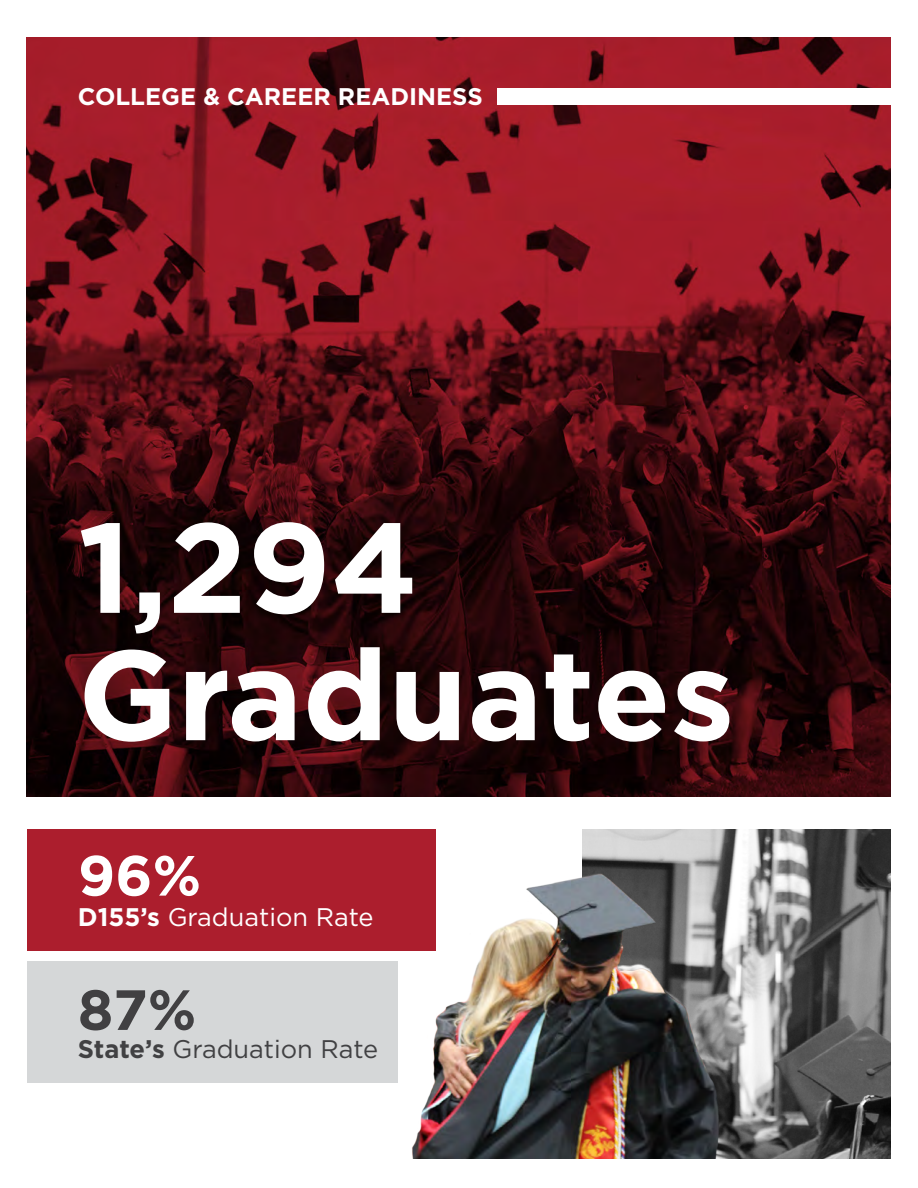
<style>
.page{position:relative;width:918px;height:1188px;background:#fff}
.page>*{position:absolute;margin:0;border:0;box-sizing:border-box;transform-origin:0 0}
.t1{font:700 127.35px/127.4px "Gotham";color:#fff}
.t2{font:700 56.55px "Gotham";color:#fff}
.t3{font:700 56.55px "Gotham";color:#414042}
.t4{font:25.5px "Gotham";color:#414143}
.t5{font:25.5px "Gotham";color:#fff}
.t6{font:700 24px "Gotham";color:#fff}
.s1{font-weight:700}
</style>
<div class="page">
<img style="left:27px;top:38px;width:864px;height:759px">
<div style="left:497px;top:88px;width:394px;height:17px;background:#fff"></div>
<div style="left:27px;top:961px;width:370px;height:122px;background:#d5d7d8"></div>
<div style="left:27px;top:829px;width:409px;height:122px;background:#ac1e2d"></div>
<img style="left:582px;top:829px;width:309px;height:40px">
<img style="left:397px;top:869px;width:494px;height:289px">
<p class="t6" style="left:78px;top:81px;width:406px">COLLEGE &amp; CAREER READINESS</p>
<p class="t1" style="left:78px;top:503px;width:658px">1,294<br>Graduates</p>
<p class="t2" style="left:78px;top:838px;width:125px">96%</p>
<p class="t5" style="left:78px;top:901px;width:297px"><span class="s1">D155’s</span> Graduation Rate</p>
<p class="t3" style="left:78px;top:972px;width:120px">87%</p>
<p class="t4" style="left:78px;top:1033px;width:302px"><span class="s1">State’s</span> Graduation Rate</p>
</div>
